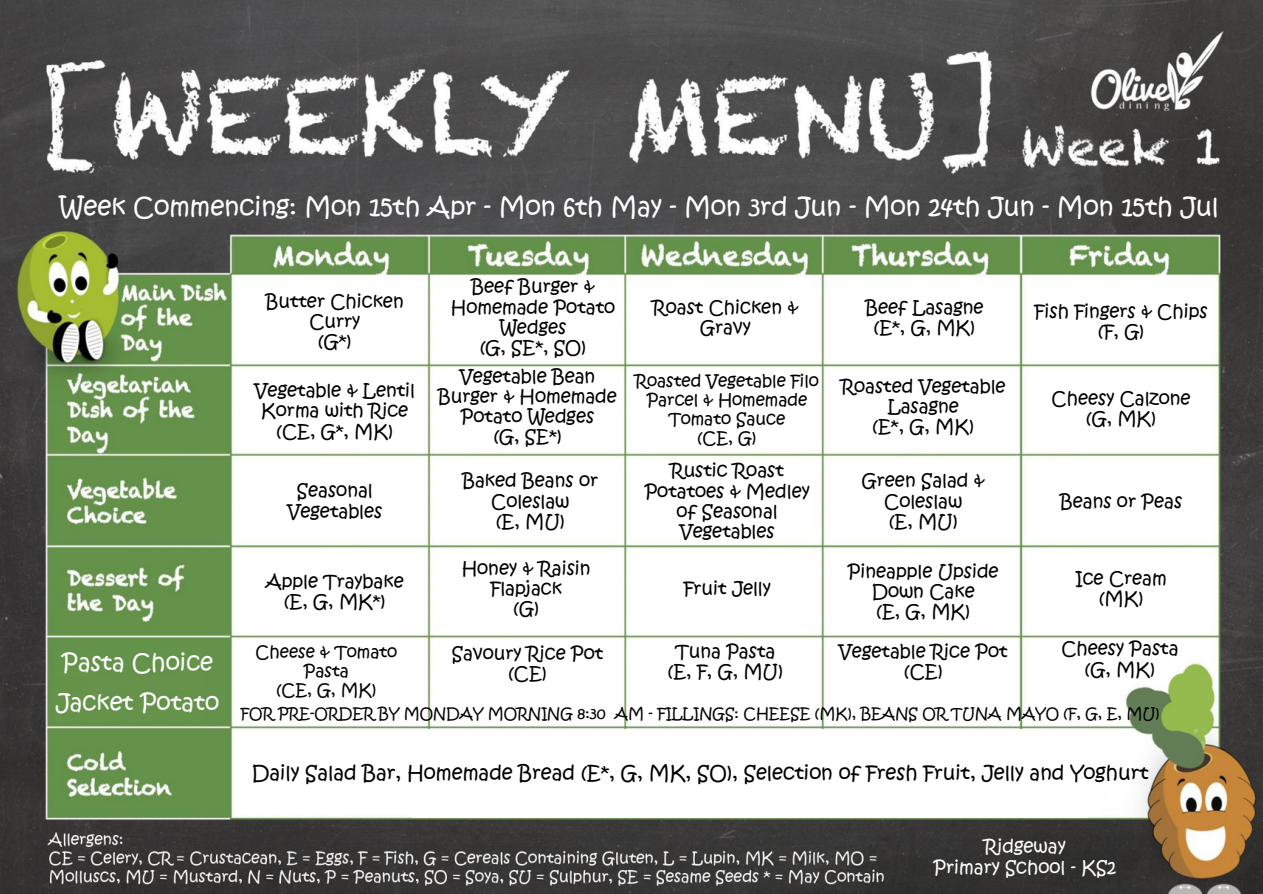
<style>
.page{position:relative;width:1263px;height:894px;background:#fff}
.page>*{position:absolute;margin:0;border:0;box-sizing:border-box;transform-origin:0 0}
.t1{font:25.05px "Kristen ITC";color:#fff}
.t2{font:23.1px "Kristen ITC";color:#fff}
.t3{font:19.5px "Kristen ITC";color:#000}
.t4{font:18px/20.2px "Kristen ITC";color:#000;text-align:center}
.t5{font:18px/20.2px "Kristen ITC";color:#fff;text-align:center}
.t6{font:16.5px/19.2px "Kristen ITC";color:#000;text-align:center}
.t7{font:15px "Kristen ITC";color:#000}
</style>
<div class="page">
<img style="left:0;top:0;width:1263px;height:893px">
<img style="left:414px;top:729px;width:673px;height:87px">
<div style="left:56px;top:647px;width:147px;height:73px;background:#65934a"></div>
<h2 class="t1" style="left:60px;top:190px;width:1161px">Week Commencing: Mon 15th Apr - Mon 6th May - Mon 3rd Jun - Mon 24th Jun - Mon 15th Jul</h2>
<h2 class="t4" style="left:266px;top:291px;width:139px">Butter Chicken<br>Curry<br>(G*)</h2>
<h2 class="t4" style="left:255px;top:380px;width:162px">Vegetable &amp; Lentil<br>Korma with Rice (CE, G*, MK)</h2>
<h2 class="t4" style="left:287px;top:481px;width:97px">Seasonal<br>Vegetables</h2>
<h2 class="t4" style="left:266px;top:571px;width:139px">Apple Traybake (E, G, MK*)</h2>
<p class="t4" style="left:451px;top:277px;width:166px">Beef Burger &amp;<br>Homemade Potato<br>Wedges<br>(G, SE*, SO)</p>
<p class="t4" style="left:438px;top:366px;width:180px">Vegetable Bean<br>Burger &amp; Homemade<br>Potato Wedges<br>(G, SE*)</p>
<h2 class="t4" style="left:462px;top:471px;width:137px">Baked Beans or<br>Coleslaw<br>(E, MU)</h2>
<h2 class="t4" style="left:462px;top:558px;width:130px">Honey &amp; Raisin<br>Flapjack<br>(G)</h2>
<h2 class="t4" style="left:653px;top:297px;width:147px">Roast Chicken &amp;<br>Gravy</h2>
<h2 class="t6" style="left:635px;top:371px;width:186px">Roasted Vegetable Filo<br>Parcel &amp; Homemade<br>Tomato Sauce</h2>
<h2 class="t6" style="left:698px;top:429px;width:60px">(CE, G)</h2>
<h2 class="t4" style="left:645px;top:461px;width:167px">Rustic Roast<br>Potatoes &amp; Medley of Seasonal<br>Vegetables</h2>
<h2 class="t4" style="left:684px;top:578px;width:89px">Fruit Jelly</h2>
<h2 class="t4" style="left:865px;top:297px;width:120px">Beef Lasagne (E*, G, MK)</h2>
<h2 class="t4" style="left:841px;top:376px;width:166px">Roasted Vegetable<br>Lasagne<br>(E*, G, MK)</h2>
<h2 class="t4" style="left:862px;top:471px;width:124px">Green Salad &amp;<br>Coleslaw<br>(E, MU)</h2>
<h2 class="t4" style="left:848px;top:561px;width:152px">Pineapple Upside<br>Down Cake<br>(E, G, MK)</h2>
<h2 class="t4" style="left:1035px;top:301px;width:174px">Fish Fingers &amp; Chips (F, G)</h2>
<h2 class="t4" style="left:1052px;top:388px;width:141px">Cheesy Calzone (G, MK)</h2>
<h2 class="t4" style="left:1060px;top:491px;width:124px">Beans or Peas</h2>
<p class="t4" style="left:1075px;top:568px;width:93px">Ice Cream (MK)</p>
<h2 class="t4" style="left:1061px;top:638px;width:119px">Cheesy Pasta (G, MK)</h2>
<h1 class="t4" style="left:452px;top:643px;width:153px">Savoury Rice Pot (CE)</h1>
<h1 class="t4" style="left:676px;top:641px;width:101px">Tuna Pasta</h1>
<p class="t4" style="left:839px;top:641px;width:170px">Vegetable Rice Pot (CE)</p>
<h2 class="t6" style="left:256px;top:642px;width:143px">Cheese &amp; Tomato<br>Pasta</h2>
<h2 class="t6" style="left:277px;top:680px;width:101px">(CE, G, MK)</h2>
<h3 class="t2" style="left:62px;top:647px;width:153px">Pasta Choice</h3>
<h1 class="t4" style="left:668px;top:661px;width:116px">(E, F, G, MU)</h1>
<p class="t2" style="left:56px;top:687px;width:165px">Jacket Potato</p>
<h2 class="t7" style="left:241px;top:702px;width:920px">FOR PRE-ORDER BY MONDAY MORNING 8:30 AM - FILLINGS: CHEESE (MK), BEANS OR TUNA MAYO (F, G, E, MU)</h2>
<h2 class="t3" style="left:252px;top:759px;width:898px">Daily Salad Bar, Homemade Bread (E*, G, MK, SO), Selection of Fresh Fruit, Jelly and Yoghurt</h2>
<p class="t5" style="left:933px;top:836px;width:184px">Ridgeway<br>Primary School - KS2</p>
</div>
